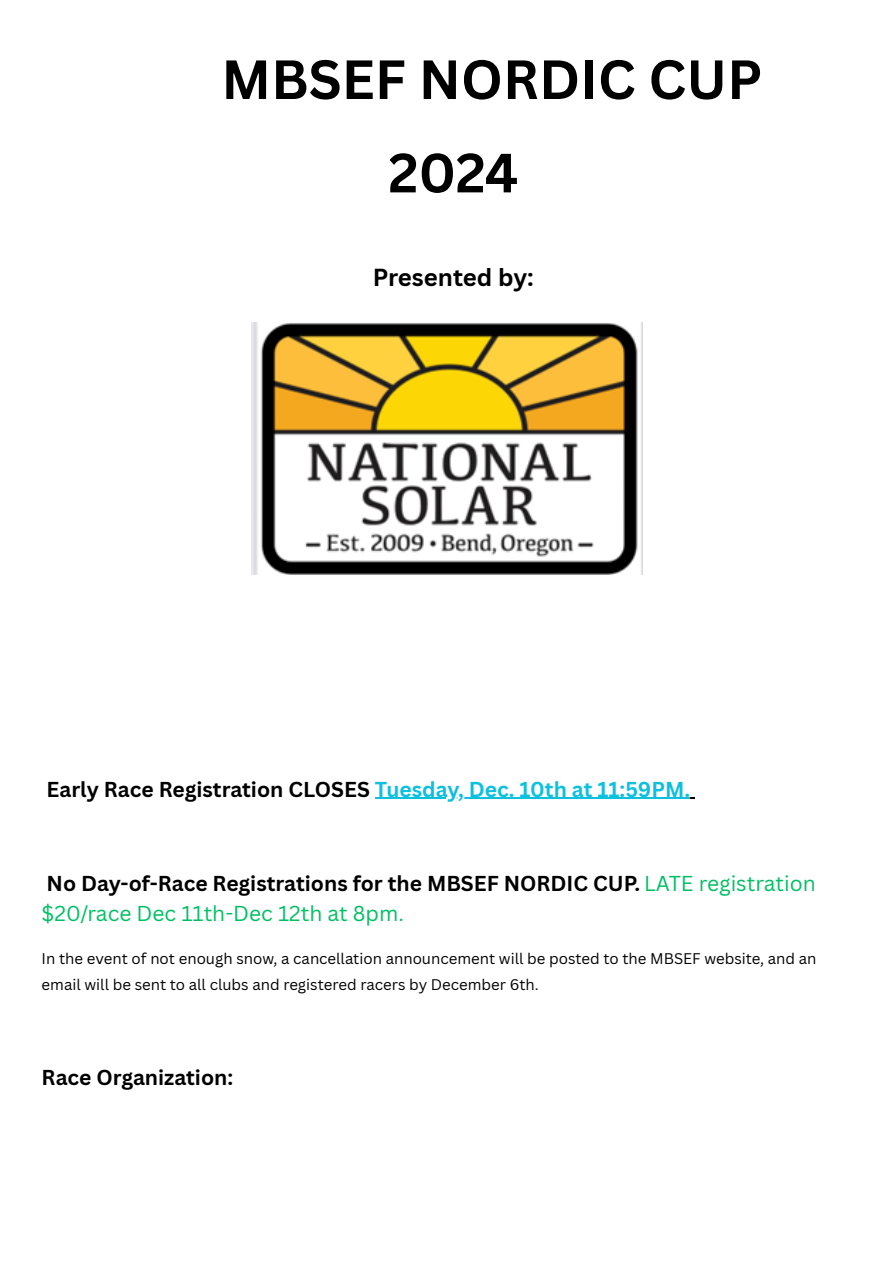
<style>
.page{position:relative;width:894px;height:1263px;background:#fff}
.page>*{position:absolute;margin:0;border:0;box-sizing:border-box;transform-origin:0 0}
.t1{font:700 54px "Canva Sans";color:#000}
.t2{font:700 24px "Canva Sans";letter-spacing:-.005em;color:#000}
.t3{font:700 21px/30.3px "Canva Sans";color:#000}
.t4{font:15px/25.8px "Canva Sans";color:#000}
.s1{color:#0cc0df}
.s2{font-weight:400;color:#00bf63}
</style>
<div class="page">
<hr style="left:375px;top:798px;width:315px;height:1px;background:#0cc0df">
<img style="left:251px;top:323px;width:391px;height:252px">
<h1 class="t1" style="left:221px;top:41px;width:542px">MBSEF NORDIC CUP</h1>
<h1 class="t1" style="left:388px;top:135px;width:131px">2024</h1>
<h1 class="t2" style="left:372px;top:260px;width:162px">Presented by:</h1>
<p class="t3" style="left:47px;top:773px;width:645px">Early Race Registration CLOSES <span class="s1">Tuesday, Dec. 10th at 11:59PM.</span></p>
<p class="t3" style="left:42px;top:868px;width:775px">No Day-of-Race Registrations for the MBSEF NORDIC CUP. <span class="s2">LATE registration $20/race Dec 11th-Dec 12th at 8pm.</span></p>
<p class="t4" style="left:42px;top:945px;width:776px">In the event of not enough snow, a cancellation announcement will be posted to the MBSEF website, and an email will be sent to all clubs and registered racers by December 6th.</p>
<p class="t3" style="left:42px;top:1061px;width:193px">Race Organization:</p>
</div>
